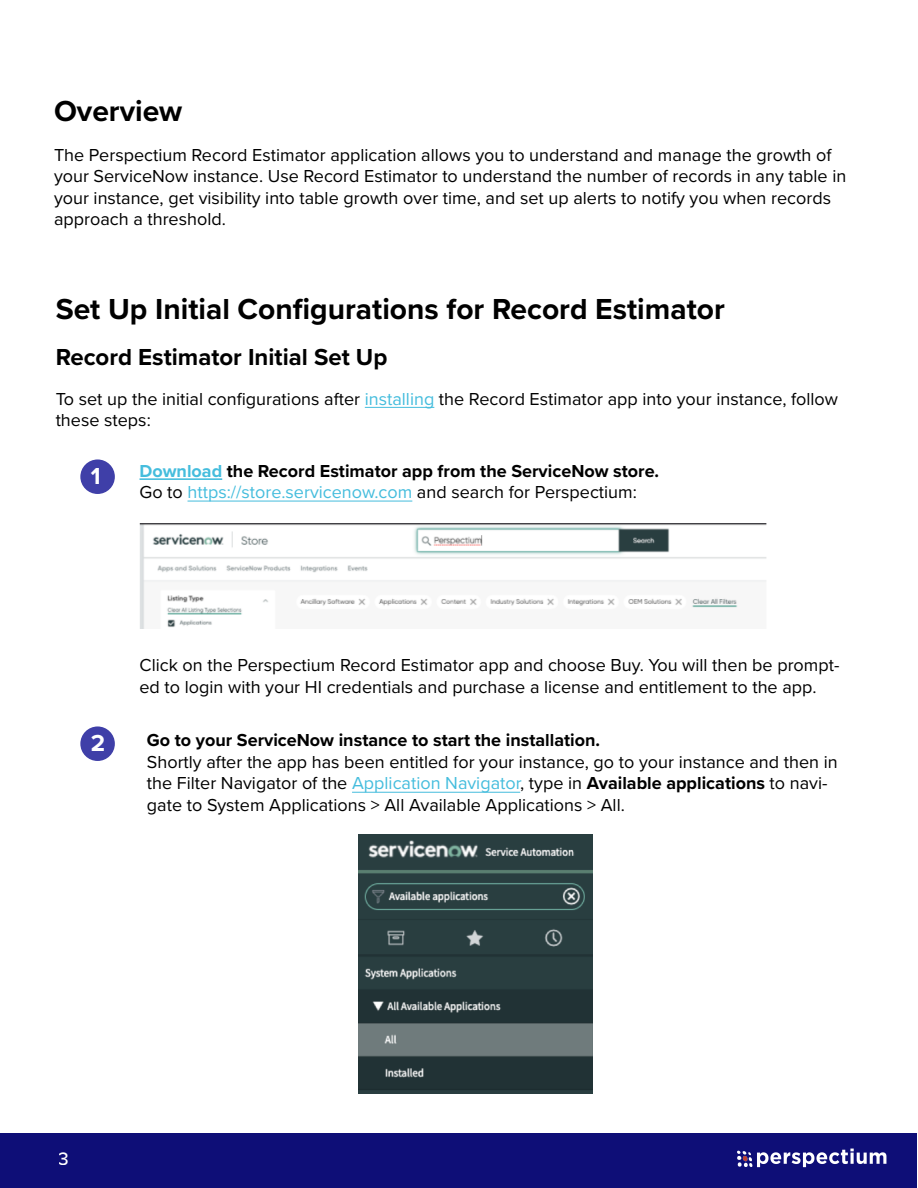
<style>
.page{position:relative;width:918px;height:1188px;background:#fff}
.page>*{position:absolute;margin:0;border:0;box-sizing:border-box;transform-origin:0 0}
.t1{font:700 30px "Proxima Nova";color:#000}
.t2{font:700 24px "Proxima Nova";color:#000}
.t3{font:700 24px "Proxima Nova";color:#fff}
.t4{font:500 18.75px "Proxima Nova";color:#fff}
.t5{font:18px/21.6px "Proxima Nova";color:#000}
.t6{font:700 18px/21.6px "Proxima Nova";color:#000}
.s1{color:#45bddd}
.s2{font-weight:400}
.s3{font-weight:400;color:#45bddd}
.s4{font-weight:700}
</style>
<div class="page">
<div style="left:0;top:1134px;width:916px;height:54px;background:#0e0e77"></div>
<img style="left:738px;top:1148px;width:149px;height:20px">
<hr style="left:365px;top:407px;width:69px;height:1px;background:#45bddd">
<div style="left:80px;top:459px;width:35px;height:35px;background:#3f3fa8;border-radius:50%"></div>
<div style="left:80px;top:726px;width:35px;height:35px;background:#3f3fa8;border-radius:50%"></div>
<hr style="left:140px;top:478px;width:82px;height:2px;background:#45bddd">
<hr style="left:188px;top:501px;width:224px;height:1px;background:#45bddd">
<hr style="left:352px;top:792px;width:168px;height:1px;background:#45bddd">
<img style="left:140px;top:524px;width:627px;height:105px">
<img style="left:358px;top:834px;width:234px;height:259px">
<h1 class="t1" style="left:54px;top:89px;width:130px">Overview</h1>
<p class="t5" style="left:54px;top:143px;width:794px">The Perspectium Record Estimator application allows you to understand and manage the growth of your ServiceNow instance. Use Record Estimator to understand the number of records in any table in your instance, get visibility into table growth over time, and set up alerts to notify you when records approach a threshold.</p>
<h1 class="t1" style="left:56px;top:287px;width:671px">Set Up Initial Configurations for Record Estimator</h1>
<h2 class="t2" style="left:56px;top:339px;width:333px">Record Estimator Initial Set Up</h2>
<p class="t5" style="left:56px;top:387px;width:784px">To set up the initial configurations after <span class="s1">installing</span> the Record Estimator app into your instance, follow these steps:</p>
<h2 class="t3" style="left:91px;top:458px;width:11px">1</h2>
<p class="t6" style="left:140px;top:459px;width:521px"><span class="s1">Download</span> the Record Estimator app from the ServiceNow store.<br><span class="s2">Go to</span> <span class="s3">https://store.servicenow.com</span> <span class="s2">and search for Perspectium:</span></p>
<h2 class="t3" style="left:91px;top:725px;width:16px">2</h2>
<p class="t5" style="left:140px;top:653px;width:702px">Click on the Perspectium Record Estimator app and choose Buy. You will then be prompt&shy;ed to login with your HI credentials and purchase a license and entitlement to the app.</p>
<p class="t6" style="left:147px;top:729px;width:455px">Go to your ServiceNow instance to start the installation.</p>
<p class="t5" style="left:147px;top:750px;width:692px">Shortly after the app has been entitled for your instance, go to your instance and then in the Filter Navigator of the <span class="s1">Application Navigator</span>, type in <span class="s4">Available applications</span> to navi&shy;gate to System Applications &gt; All Available Applications &gt; All.</p>
<p class="t4" style="left:59px;top:1145px;width:12px">3</p>
</div>
